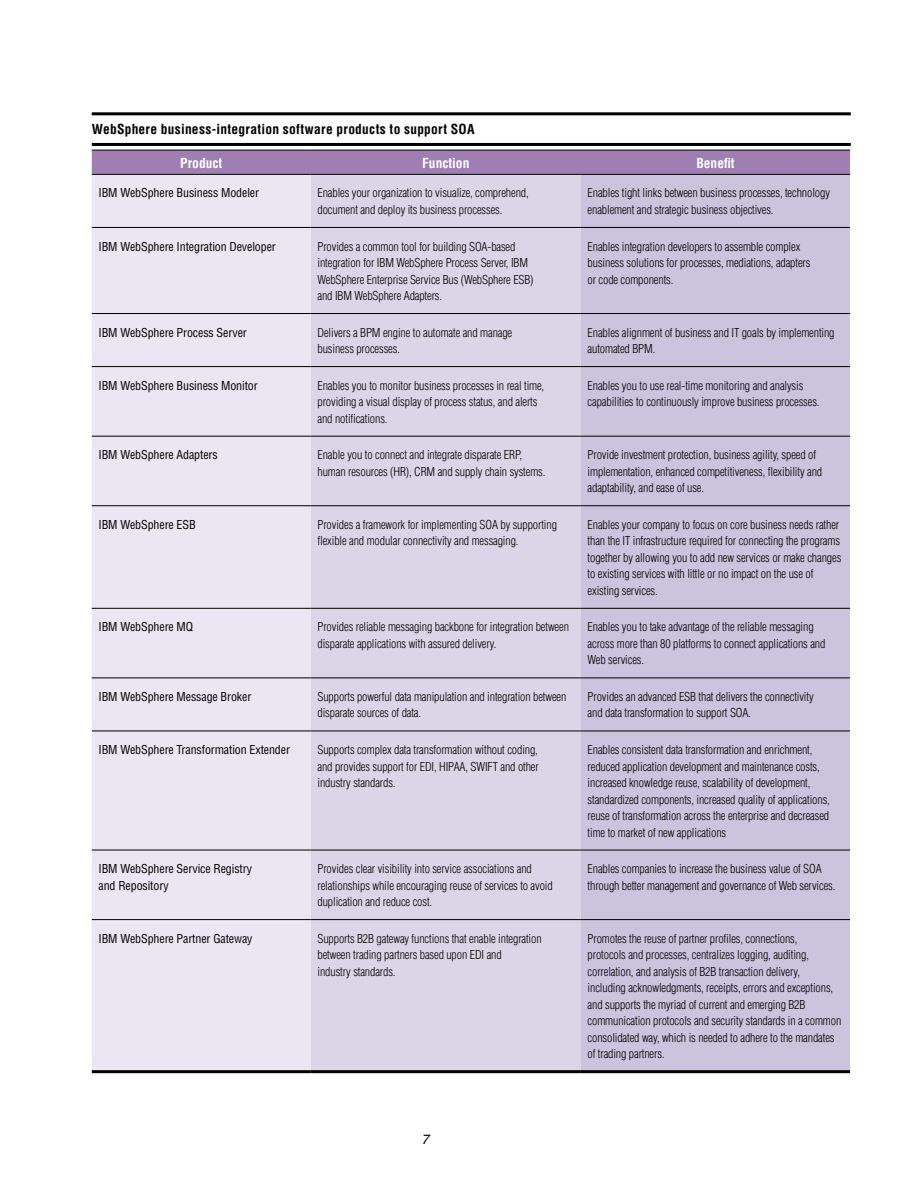
<style>
.page{position:relative;width:918px;height:1188px;background:#fff}
.page>*{position:absolute;margin:0;border:0;box-sizing:border-box;transform-origin:0 0}
.t1{font:700 condensed 13.5px "Helvetica";letter-spacing:.02em;color:#000}
.t2{font:700 condensed 13.5px "Helvetica";color:#fff}
.t3{font:300 condensed 12px/16.5px "Helvetica";letter-spacing:-.01em;color:#000}
.t4{font:condensed 12px/16.5px "Helvetica";letter-spacing:-.01em;color:#000}
</style>
<div class="page">
<div style="left:92px;top:151px;width:758px;height:23px;background:#9f7eb3"></div>
<div style="left:92px;top:175px;width:219px;height:895px;background:#eae7f2"></div>
<div style="left:311px;top:175px;width:270px;height:895px;background:#dbd5e8"></div>
<div style="left:581px;top:175px;width:269px;height:895px;background:#cbc4dd"></div>
<hr style="left:92px;top:150px;width:219px;height:1px;background:#000">
<hr style="left:311px;top:150px;width:270px;height:1px;background:#000">
<hr style="left:581px;top:150px;width:269px;height:1px;background:#000">
<hr style="left:92px;top:174px;width:219px;height:1px;background:#000">
<hr style="left:311px;top:174px;width:270px;height:1px;background:#000">
<hr style="left:581px;top:174px;width:269px;height:1px;background:#000">
<hr style="left:92px;top:227px;width:219px;height:1px;background:#000">
<hr style="left:311px;top:227px;width:270px;height:1px;background:#000">
<hr style="left:581px;top:227px;width:269px;height:1px;background:#000">
<hr style="left:92px;top:313px;width:219px;height:1px;background:#000">
<hr style="left:311px;top:313px;width:270px;height:1px;background:#000">
<hr style="left:581px;top:313px;width:269px;height:1px;background:#000">
<hr style="left:92px;top:366px;width:219px;height:1px;background:#000">
<hr style="left:311px;top:366px;width:270px;height:1px;background:#000">
<hr style="left:581px;top:366px;width:269px;height:1px;background:#000">
<hr style="left:92px;top:436px;width:219px;height:1px;background:#000">
<hr style="left:311px;top:436px;width:270px;height:1px;background:#000">
<hr style="left:581px;top:436px;width:269px;height:1px;background:#000">
<hr style="left:92px;top:505px;width:219px;height:1px;background:#000">
<hr style="left:311px;top:505px;width:270px;height:1px;background:#000">
<hr style="left:581px;top:505px;width:269px;height:1px;background:#000">
<hr style="left:92px;top:608px;width:219px;height:1px;background:#000">
<hr style="left:311px;top:608px;width:270px;height:1px;background:#000">
<hr style="left:581px;top:608px;width:269px;height:1px;background:#000">
<hr style="left:92px;top:678px;width:219px;height:1px;background:#000">
<hr style="left:311px;top:678px;width:270px;height:1px;background:#000">
<hr style="left:581px;top:678px;width:269px;height:1px;background:#000">
<hr style="left:92px;top:731px;width:219px;height:1px;background:#000">
<hr style="left:311px;top:731px;width:270px;height:1px;background:#000">
<hr style="left:581px;top:731px;width:269px;height:1px;background:#000">
<hr style="left:92px;top:850px;width:219px;height:1px;background:#000">
<hr style="left:311px;top:850px;width:270px;height:1px;background:#000">
<hr style="left:581px;top:850px;width:269px;height:1px;background:#000">
<hr style="left:92px;top:919px;width:219px;height:1px;background:#000">
<hr style="left:311px;top:919px;width:270px;height:1px;background:#000">
<hr style="left:581px;top:919px;width:269px;height:1px;background:#000">
<hr style="left:92px;top:1070px;width:219px;height:3px;background:#000">
<hr style="left:311px;top:1070px;width:270px;height:3px;background:#000">
<hr style="left:581px;top:1070px;width:269px;height:3px;background:#000">
<hr style="left:92px;top:112px;width:759px;height:3px;background:#000">
<hr style="left:92px;top:143px;width:759px;height:3px;background:#000">
<p class="t1" style="left:92px;top:121px;width:384px">WebSphere business-integration software products to support SOA</p>
<p class="t2" style="left:180px;top:154px;width:43px">Product</p>
<p class="t2" style="left:422px;top:154px;width:49px">Function</p>
<p class="t2" style="left:696px;top:154px;width:40px">Benefit</p>
<p class="t4" style="left:99px;top:185px;width:162px">IBM WebSphere Business Modeler</p>
<p class="t3" style="left:318px;top:185px;width:213px">Enables your organization to visualize, comprehend, document and deploy its business processes.</p>
<p class="t3" style="left:588px;top:185px;width:244px">Enables tight links between business processes, technology enablement and strategic business objectives.</p>
<p class="t4" style="left:99px;top:238px;width:179px">IBM WebSphere Integration Developer</p>
<p class="t3" style="left:318px;top:238px;width:218px">Provides a common tool for building SOA-based integration for IBM WebSphere Process Server, IBM WebSphere Enterprise Service Bus (WebSphere ESB) and IBM WebSphere Adapters.</p>
<p class="t3" style="left:588px;top:238px;width:224px">Enables integration developers to assemble complex business solutions for processes, mediations, adapters or code components.</p>
<p class="t4" style="left:99px;top:324px;width:150px">IBM WebSphere Process Server</p>
<p class="t3" style="left:318px;top:324px;width:196px">Delivers a BPM engine to automate and manage business processes.</p>
<p class="t3" style="left:588px;top:324px;width:249px">Enables alignment of business and IT goals by implementing automated BPM.</p>
<p class="t4" style="left:99px;top:377px;width:161px">IBM WebSphere Business Monitor</p>
<p class="t3" style="left:318px;top:377px;width:228px">Enables you to monitor business processes in real time, providing a visual display of process status, and alerts and notifications.</p>
<p class="t3" style="left:588px;top:377px;width:233px">Enables you to use real-time monitoring and analysis capabilities to continuously improve business processes.</p>
<p class="t4" style="left:99px;top:447px;width:121px">IBM WebSphere Adapters</p>
<p class="t3" style="left:318px;top:447px;width:229px">Enable you to connect and integrate disparate ERP, human resources (HR), CRM and supply chain systems.</p>
<p class="t3" style="left:588px;top:447px;width:236px">Provide investment protection, business agility, speed of implementation, enhanced competitiveness, flexibility and adaptability, and ease of use.</p>
<p class="t4" style="left:99px;top:516px;width:99px">IBM WebSphere ESB</p>
<p class="t3" style="left:318px;top:516px;width:241px">Provides a framework for implementing SOA by supporting flexible and modular connectivity and messaging.</p>
<p class="t3" style="left:588px;top:516px;width:255px">Enables your company to focus on core business needs rather than the IT infrastructure required for connecting the programs together by allowing you to add new services or make changes to existing services with little or no impact on the use of existing services.</p>
<p class="t4" style="left:99px;top:619px;width:96px">IBM WebSphere MQ</p>
<p class="t3" style="left:318px;top:619px;width:253px">Provides reliable messaging backbone for integration between disparate applications with assured delivery.</p>
<p class="t3" style="left:588px;top:619px;width:239px">Enables you to take advantage of the reliable messaging across more than 80 platforms to connect applications and<br>Web services.</p>
<p class="t4" style="left:99px;top:688px;width:154px">IBM WebSphere Message Broker</p>
<p class="t3" style="left:318px;top:688px;width:250px">Supports powerful data manipulation and integration between disparate sources of data.</p>
<p class="t3" style="left:588px;top:688px;width:228px">Provides an advanced ESB that delivers the connectivity and data transformation to support SOA.</p>
<p class="t4" style="left:99px;top:741px;width:193px">IBM WebSphere Transformation Extender</p>
<p class="t3" style="left:318px;top:741px;width:223px;text-align:justify">Supports complex data transformation without coding, and provides support for EDI, HIPAA, SWIFT and other industry standards.</p>
<p class="t3" style="left:588px;top:741px;width:244px">Enables consistent data transformation and enrichment, reduced application development and maintenance costs, increased knowledge reuse, scalability of development, standardized components, increased quality of applications, reuse of transformation across the enterprise and decreased time to market of new applications</p>
<p class="t4" style="left:99px;top:860px;width:155px">IBM WebSphere Service Registry and Repository</p>
<p class="t3" style="left:318px;top:860px;width:237px">Provides clear visibility into service associations and relationships while encouraging reuse of services to avoid duplication and reduce cost.</p>
<p class="t3" style="left:588px;top:860px;width:249px">Enables companies to increase the business value of SOA through better management and governance of Web services.</p>
<p class="t4" style="left:99px;top:930px;width:156px">IBM WebSphere Partner Gateway</p>
<p class="t3" style="left:318px;top:930px;width:226px">Supports B2B gateway functions that enable integration between trading partners based upon EDI and<br>industry standards.</p>
<p class="t3" style="left:588px;top:930px;width:255px">Promotes the reuse of partner profiles, connections,<br>protocols and processes, centralizes logging, auditing, correlation, and analysis of B2B transaction delivery, including acknowledgments, receipts, errors and exceptions, and supports the myriad of current and emerging B2B communication protocols and security standards in a common consolidated way, which is needed to adhere to the mandates of trading partners.</p>
</div>
